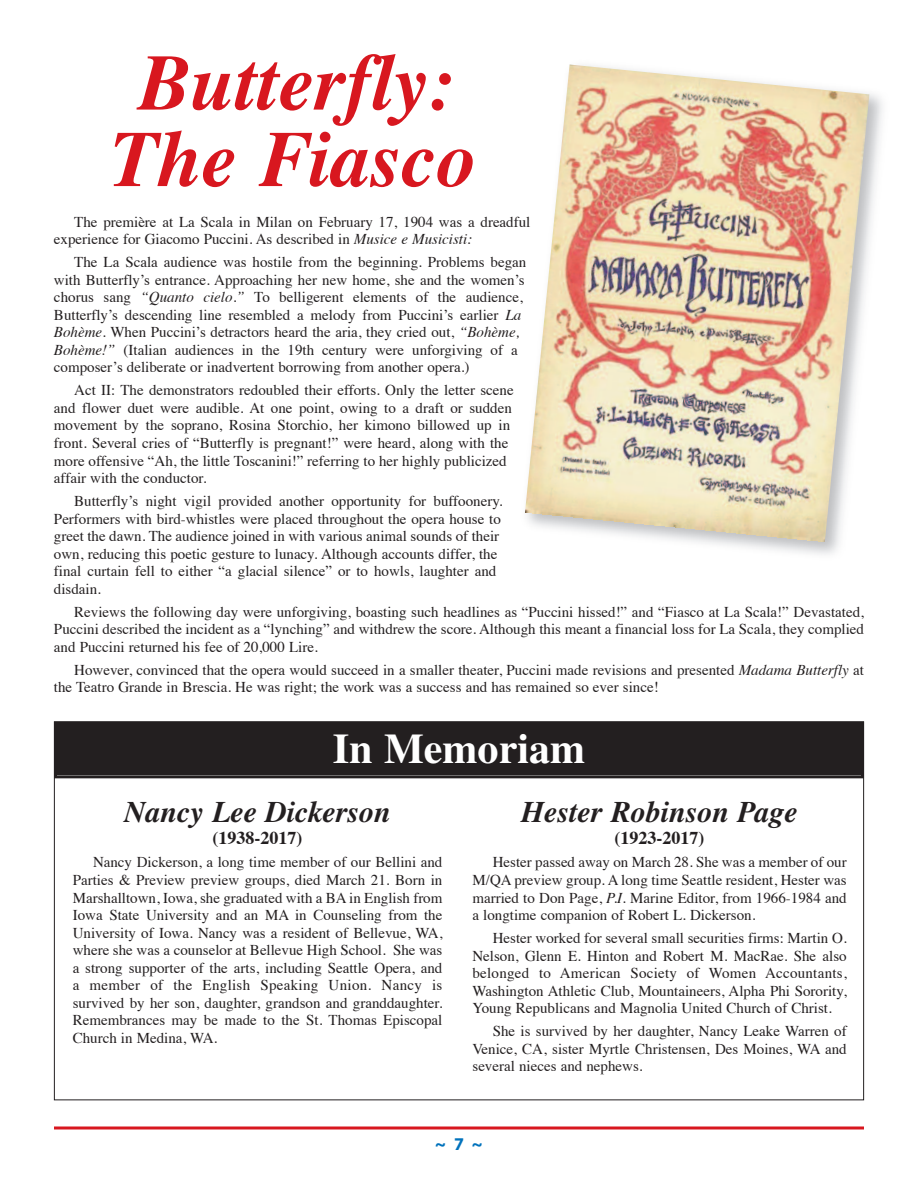
<style>
.page{position:relative;width:918px;height:1188px;background:#fff}
.page>*{position:absolute;margin:0;border:0;box-sizing:border-box;transform-origin:0 0}
.t1{font:italic 700 79.5px/76.5px "Times";color:#d8171f;text-align:center}
.t2{font:700 42.15px "Times";color:#fff}
.t3{font:italic 700 30px "Times";color:#231f20}
.t4{font:700 18px "Times";color:#231f20}
.t5{font:700 18px "Myriad";color:#0072bc}
.t6{font:15px/17.5px "Times";color:#231f20}
.s1{font-style:italic}
</style>
<div class="page">
<svg style="left:54px;top:1126px;width:810px;height:4px;background:#e15056"></svg>
<div style="left:57px;top:724px;width:804px;height:51px;background:#231f20"></div>
<div style="left:54px;top:722px;width:810px;height:56px;border:3px solid #231f20"></div>
<img style="left:524px;top:65px;width:345px;height:477px">
<h1 class="t1" style="left:110px;top:52px;width:369px">Butterfly:<br>The Fiasco</h1>
<p class="t6" style="left:54px;top:214px;width:478px;text-indent:20px">The première at La Scala in Milan on February 17, 1904 was a dreadful experience for Giacomo Puccini. As described in <span class="s1">Musice e Musicisti:</span></p>
<p class="t6" style="left:54px;top:255px;width:474px;text-indent:20px">The La Scala audience was hostile from the beginning. Problems began with Butterfly’s entrance. Approaching her new home, she and the women’s chorus sang <span class="s1">“Quanto cielo.”</span> To belligerent elements of the audience, Butterfly’s descending line resembled a melody from Puccini’s earlier <span class="s1">La Bohème</span>. When Puccini’s detractors heard the aria, they cried out, <span class="s1">“Bohème, Bohème!”</span> (Italian audiences in the 19th century were unforgiving of a composer’s deliberate or inadvertent borrowing from another opera.)</p>
<p class="t6" style="left:54px;top:383px;width:461px;text-indent:20px">Act II: The demonstrators redoubled their efforts. Only the letter scene and flower duet were audible. At one point, owing to a draft or sudden movement by the soprano, Rosina Storchio, her kimono billowed up in front. Several cries of “Butterfly is pregnant!” were heard, along with the more offensive “Ah, the little Toscanini!” referring to her highly publicized affair with the conductor.</p>
<p class="t6" style="left:54px;top:493px;width:450px;text-indent:20px">Butterfly’s night vigil provided another opportunity for buffoonery.<br>Performers with bird-whistles were placed throughout the opera house to greet the dawn. The audience joined in with various animal sounds of their own, reducing this poetic gesture to lunacy. Although accounts differ, the final curtain fell to either “a glacial silence” or to howls, laughter and disdain.</p>
<p class="t6" style="left:54px;top:604px;width:812px;text-align:justify;text-indent:20px">Reviews the following day were unforgiving, boasting such headlines as “Puccini hissed!” and “Fiasco at La Scala!” Devastated, Puccini described the incident as a “lynching” and withdrew the score. Although this meant a financial loss for La Scala, they complied and Puccini returned his fee of 20,000 Lire.</p>
<p class="t6" style="left:54px;top:662px;width:812px;text-indent:20px">However, convinced that the opera would succeed in a smaller theater, Puccini made revisions and presented <span class="s1">Madama Butterfly</span> at the Teatro Grande in Brescia. He was right; the work was a success and has remained so ever since!</p>
<h2 class="t2" style="left:333px;top:734px;width:254px">In Memoriam</h2>
<h3 class="t3" style="left:521px;top:801px;width:278px">Hester Robinson Page</h3>
<p class="t4" style="left:615px;top:831px;width:91px">(1923-2017)</p>
<p class="t6" style="left:472px;top:855px;width:376px;text-align:justify;text-indent:20px">Hester passed away on March 28. She was a member of our M/QA preview group. A long time Seattle resident, Hester was married to Don Page, <span class="s1">P.I.</span> Marine Editor, from 1966-1984 and a longtime companion of Robert L. Dickerson.</p>
<p class="t6" style="left:472px;top:930px;width:376px;text-align:justify;text-indent:20px">Hester worked for several small securities firms: Martin O.<br>Nelson, Glenn E. Hinton and Robert M. MacRae. She also belonged to American Society of Women Accountants, Washington Athletic Club, Mountaineers, Alpha Phi Sorority, Young Republicans and Magnolia United Church of Christ.</p>
<p class="t6" style="left:472px;top:1024px;width:376px;text-align:justify;text-indent:20px">She is survived by her daughter, Nancy Leake Warren of Venice, CA, sister Myrtle Christensen, Des Moines, WA and several nieces and nephews.</p>
<h3 class="t3" style="left:124px;top:801px;width:268px">Nancy Lee Dickerson</h3>
<p class="t4" style="left:213px;top:831px;width:91px">(1938-2017)</p>
<p class="t6" style="left:73px;top:855px;width:371px;text-align:justify;text-indent:20px">Nancy Dickerson, a long time member of our Bellini and Parties &amp; Preview preview groups, died March 21. Born in Marshalltown, Iowa, she graduated with a BA in English from Iowa State University and an MA in Counseling from the University of Iowa. Nancy was a resident of Bellevue, WA, where she was a counselor at Bellevue High School. She was a strong supporter of the arts, including Seattle Opera, and a member of the English Speaking Union. Nancy is survived by her son, daughter, grandson and granddaughter.<br>Remembrances may be made to the St. Thomas Episcopal Church in Medina, WA.</p>
<p class="t5" style="left:435px;top:1137px;width:49px">~7~</p>
</div>
